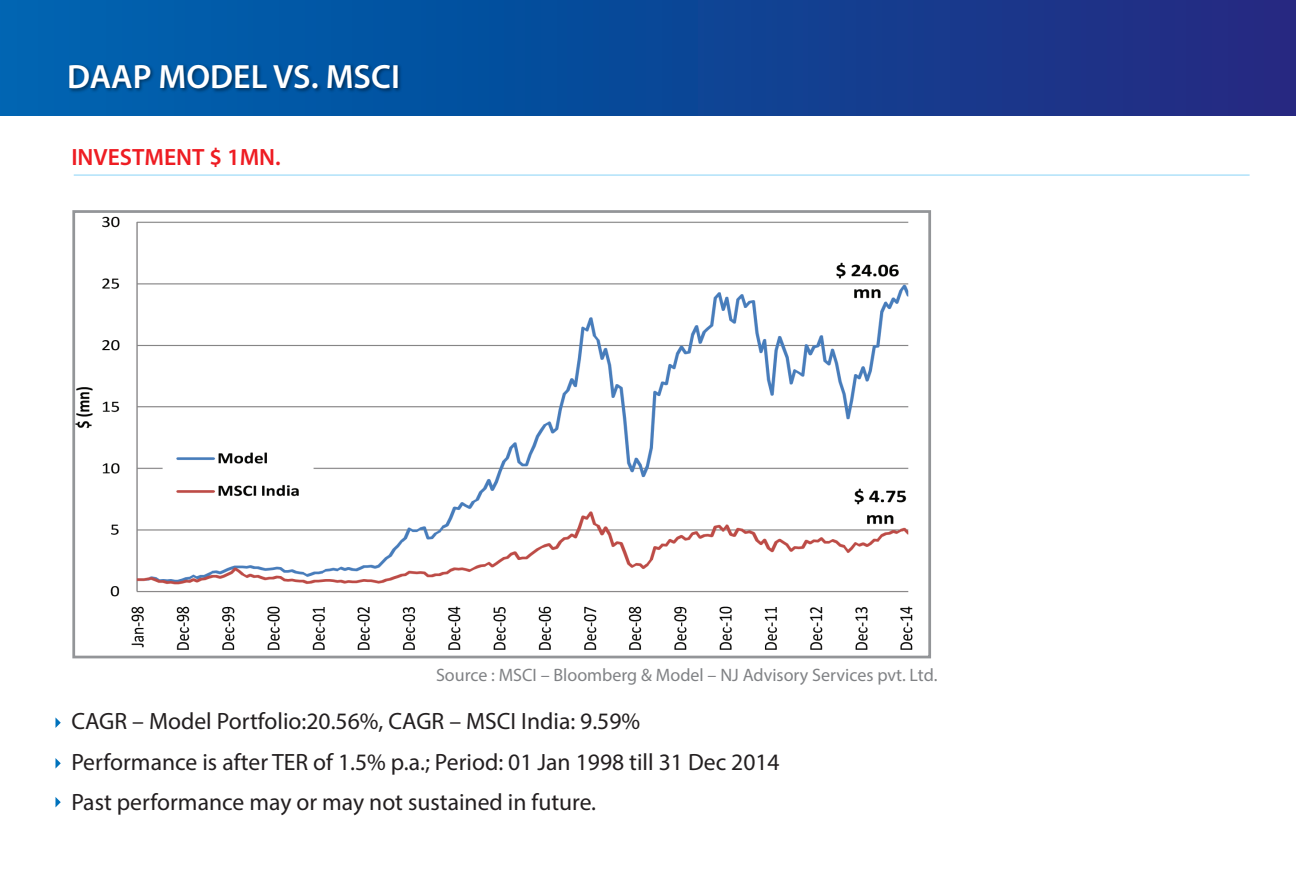
<style>
.page{position:relative;width:1296px;height:891px;background:#fff}
.page>*{position:absolute;margin:0;border:0;box-sizing:border-box;transform-origin:0 0}
.t1{font:600 33.75px "Myriad Pro";color:#fff}
.t2{font:23.62px/40.5px "Myriad Pro";color:#231f20}
.t3{font:600 23.62px "Myriad Pro";color:#ee1d23}
.t4{font:18px "Myriad Pro";color:#808285}
</style>
<div class="page">
<div style="left:0;top:0;width:1296px;height:115px;background:linear-gradient(to right,#0066b1,#232980)"></div>
<img style="left:64px;top:57px;width:342px;height:46px">
<img style="left:76px;top:216px;width:837px;height:434px">
<div style="left:207px;top:212px;width:610px;height:9px;background:#fff"></div>
<div style="left:72px;top:210px;width:859px;height:448px;border:3px solid #939598"></div>
<svg style="left:55px;top:717px;width:6px;height:11px"></svg>
<svg style="left:55px;top:758px;width:6px;height:11px"></svg>
<svg style="left:55px;top:797px;width:6px;height:10px"></svg>
<hr style="left:74px;top:174px;width:1176px;height:2px;background:#b9e5fa">
<h1 class="t1" style="left:67px;top:55px;width:334px">DAAP MODEL VS. MSCI</h1>
<p class="t3" style="left:71px;top:142px;width:211px">INVESTMENT $ 1MN.</p>
<p class="t4" style="left:436px;top:664px;width:503px">Source : MSCI – Bloomberg &amp; Model – NJ Advisory Services pvt. Ltd.</p>
<p class="t2" style="left:71px;top:701px;width:710px">CAGR – Model Portfolio:20.56%, CAGR – MSCI India: 9.59%<br>Performance is after TER of 1.5% p.a.; Period: 01 Jan 1998 till 31 Dec 2014<br>Past performance may or may not sustained in future.</p>
</div>
